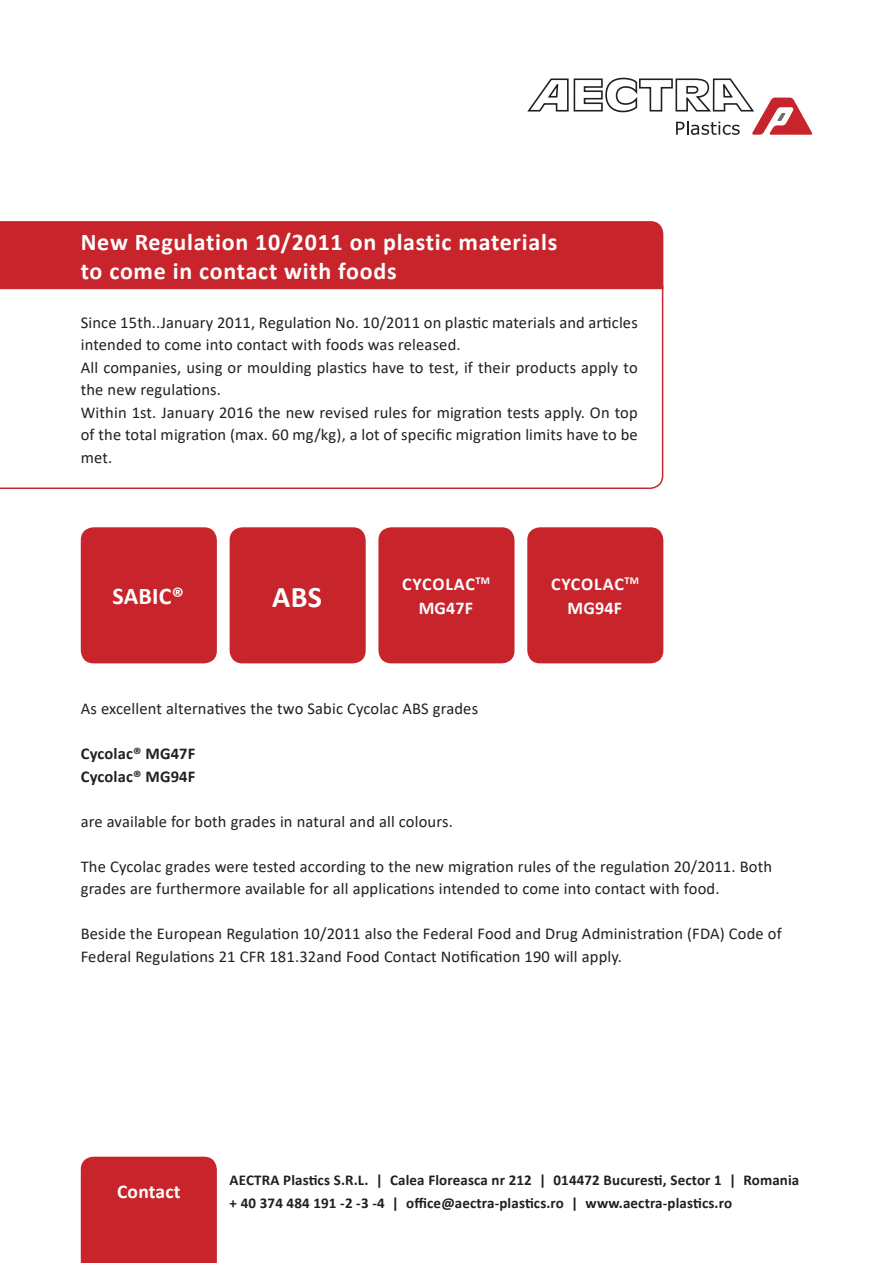
<style>
.page{position:relative;width:893px;height:1263px;background:#fff}
.page>*{position:absolute;margin:0;border:0;box-sizing:border-box;transform-origin:0 0}
.t1{font:700 30px "Calibri";color:#fff}
.t2{font:700 24px/28.8px "Calibri";letter-spacing:.03em;color:#fff}
.t3{font:700 19.5px "Calibri";letter-spacing:.01em;color:#fff}
.t4{font:700 18px/23.4px "Calibri";letter-spacing:.025em;color:#fff;text-align:center}
.t5{font:700 18px "Calibri";letter-spacing:.045em;color:#fff}
.t6{font:16.5px/22.5px "Calibri";letter-spacing:.01em;color:#231f20}
.t7{font:700 16.5px/22.5px "Calibri";letter-spacing:.01em;color:#231f20}
.t8{font:700 15px/22.5px "Calibri";letter-spacing:.01em;color:#231f20}
</style>
<div class="page">
<div style="left:0;top:221px;width:663px;height:64px;background:#c8242b"></div>
<svg style="left:0;top:285px;width:664px;height:204px"></svg>
<div style="left:378px;top:527px;width:136px;height:136px;background:#c8242b;border-radius:13px"></div>
<div style="left:527px;top:527px;width:136px;height:136px;background:#c8242b;border-radius:13px"></div>
<div style="left:81px;top:1157px;width:136px;height:106px;background:#c8242b"></div>
<div style="left:81px;top:527px;width:136px;height:136px;background:#c8242b;border-radius:13px"></div>
<svg style="left:527px;top:78px;width:285px;height:57px"></svg>
<div style="left:230px;top:527px;width:136px;height:136px;background:#c8242b;border-radius:13px"></div>
<h2 class="t2" style="left:81px;top:227px;width:478px">New Regulation 10/2011 on plastic materials to come in contact with foods</h2>
<p class="t6" style="left:81px;top:311px;width:558px">Since 15th..January 2011, Regulation No. 10/2011 on plastic materials and articles intended to come into contact with foods was released.<br>All companies, using or moulding plastics have to test, if their products apply to the new regulations.<br>Within 1st. January 2016 the new revised rules for migration tests apply. On top of the total migration (max. 60 mg/kg), a lot of specific migration limits have to be met.</p>
<h2 class="t2" style="left:113px;top:582px;width:73px">SABIC®</h2>
<p class="t4" style="left:551px;top:572px;width:89px">CYCOLAC<sup>TM<br></sup>MG94F</p>
<p class="t5" style="left:402px;top:572px;width:89px">CYCOLAC<sup>TM</sup></p>
<h1 class="t1" style="left:272px;top:575px;width:51px">ABS</h1>
<p class="t4" style="left:419px;top:596px;width:56px">MG47F</p>
<p class="t6" style="left:81px;top:697px;width:399px">As excellent alternatives the two Sabic Cycolac ABS grades</p>
<p class="t7" style="left:81px;top:742px;width:116px">Cycolac® MG47F<br>Cycolac® MG94F</p>
<p class="t6" style="left:81px;top:809px;width:373px">are available for both grades in natural and all colours.</p>
<p class="t6" style="left:81px;top:854px;width:693px">The Cycolac grades were tested according to the new migration rules of the regulation 20/2011. Both grades are furthermore available for all applications intended to come into contact with food.</p>
<p class="t6" style="left:81px;top:922px;width:702px">Beside the European Regulation 10/2011 also the Federal Food and Drug Administration (FDA) Code of<br>Federal Regulations 21 CFR 181.32and Food Contact Notification 190 will apply.</p>
<p class="t3" style="left:117px;top:1178px;width:65px">Contact</p>
<p class="t8" style="left:230px;top:1169px;width:571px">AECTRA Plastics S.R.L. | Calea Floreasca nr 212 | 014472 Bucuresti, Sector 1 | Romania + 40 374 484 191 -2 -3 -4 | office@aectra-plastics.ro | www.aectra-plastics.ro</p>
</div>
